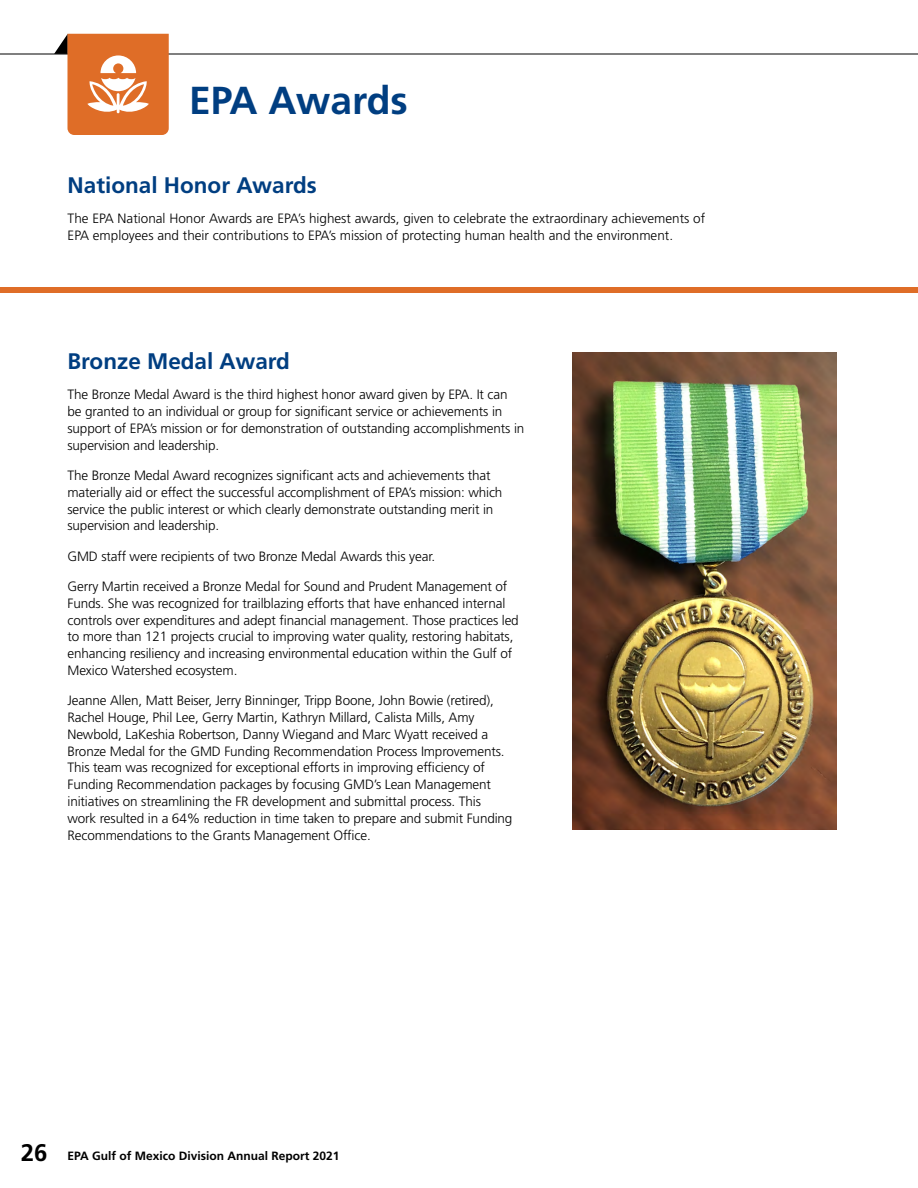
<style>
.page{position:relative;width:918px;height:1188px;background:#fff}
.page>*{position:absolute;margin:0;border:0;box-sizing:border-box;transform-origin:0 0}
.t1{font:700 39px "Frutiger LT Std";color:#003e81}
.t2{font:700 24px "Frutiger LT Std";color:#000}
.t3{font:700 22.5px "Frutiger";color:#003e81}
.t4{font:300 13.5px/16.8px "Frutiger LT Std";letter-spacing:-.01em;color:#000}
.t5{font:700 12px "Frutiger LT Std";color:#000}
</style>
<div class="page">
<hr style="left:0;top:54px;width:918px;height:1px;background:#000">
<div style="left:0;top:287px;width:918px;height:6px;background:#df6d27"></div>
<img style="left:572px;top:353px;width:265px;height:477px">
<svg style="left:54px;top:34px;width:115px;height:101px"></svg>
<h2 class="t1" style="left:189px;top:77px;width:220px">EPA Awards</h2>
<h3 class="t3" style="left:68px;top:172px;width:251px">National Honor Awards</h3>
<p class="t4" style="left:68px;top:210px;width:639px">The EPA National Honor Awards are EPA’s highest awards, given to celebrate the extraordinary achievements of<br>EPA employees and their contributions to EPA’s mission of protecting human health and the environment.</p>
<h3 class="t3" style="left:68px;top:348px;width:224px">Bronze Medal Award</h3>
<p class="t4" style="left:68px;top:386px;width:458px">The Bronze Medal Award is the third highest honor award given by EPA. It can be granted to an individual or group for significant service or achievements in support of EPA’s mission or for demonstration of outstanding accomplishments in supervision and leadership.</p>
<p class="t4" style="left:68px;top:467px;width:436px">The Bronze Medal Award recognizes significant acts and achievements that materially aid or effect the successful accomplishment of EPA’s mission: which service the public interest or which clearly demonstrate outstanding merit in supervision and leadership.</p>
<p class="t4" style="left:68px;top:548px;width:369px">GMD staff were recipients of two Bronze Medal Awards this year.</p>
<p class="t4" style="left:68px;top:578px;width:453px">Gerry Martin received a Bronze Medal for Sound and Prudent Management of Funds. She was recognized for trailblazing efforts that have enhanced internal controls over expenditures and adept financial management. Those practices led to more than 121 projects crucial to improving water quality, restoring habitats, enhancing resiliency and increasing environmental education within the Gulf of Mexico Watershed ecosystem.</p>
<p class="t4" style="left:68px;top:692px;width:447px">Jeanne Allen, Matt Beiser, Jerry Binninger, Tripp Boone, John Bowie (retired), Rachel Houge, Phil Lee, Gerry Martin, Kathryn Millard, Calista Mills, Amy Newbold, LaKeshia Robertson, Danny Wiegand and Marc Wyatt received a Bronze Medal for the GMD Funding Recommendation Process Improvements.<br>This team was recognized for exceptional efforts in improving efficiency of Funding Recommendation packages by focusing GMD’s Lean Management initiatives on streamlining the FR development and submittal process. This work resulted in a 64% reduction in time taken to prepare and submit Funding Recommendations to the Grants Management Office.</p>
<h2 class="t2" style="left:21px;top:1139px;width:28px">26</h2>
<p class="t5" style="left:68px;top:1149px;width:273px">EPA Gulf of Mexico Division Annual Report 2021</p>
</div>
